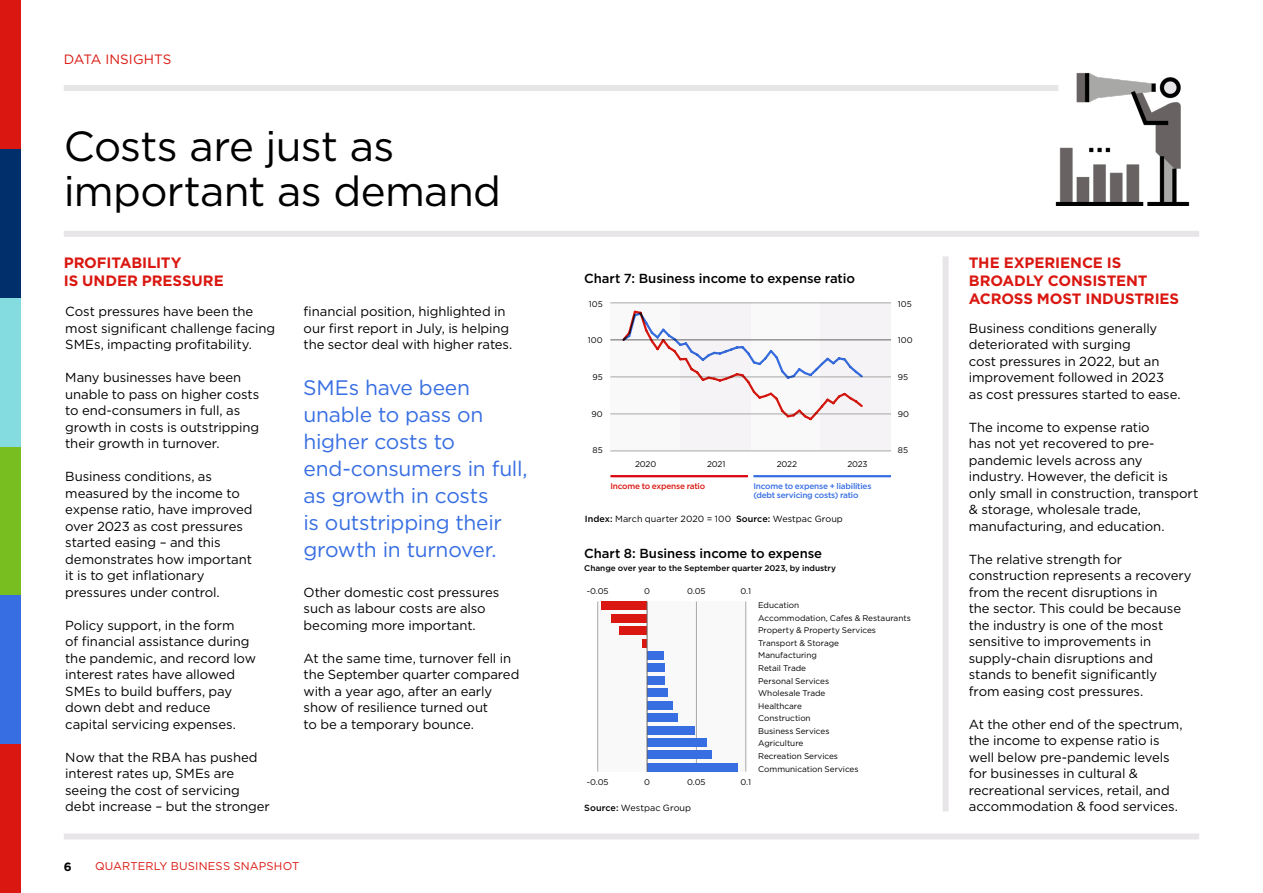
<style>
.page{position:relative;width:1263px;height:893px;background:#fff}
.page>*{position:absolute;margin:0;border:0;box-sizing:border-box;transform-origin:0 0}
.t1{font:42px/45px "Gotham";letter-spacing:-.015em;color:#000}
.t2{font:21px/27px "Gotham";letter-spacing:-.015em;color:#376ee2}
.t3{font:700 15px/18px "Gotham";letter-spacing:-.005em;color:#da1710}
.t4{font:13.5px "Gotham";letter-spacing:.005em;color:#da1710}
.t5{font:13.2px/16.5px "Gotham";letter-spacing:-.01em;color:#000}
.t6{font:500 13.2px "Gotham";letter-spacing:-.005em;color:#000}
.t7{font:700 12px "Gotham";color:#000}
.t8{font:11.25px "Gotham";letter-spacing:.015em;color:#da1710}
.t9{font:9px "Gotham";letter-spacing:.005em;color:#000}
.t10{font:8.25px/12.6px "Gotham";letter-spacing:-.005em;color:#000}
.t11{font:500 8.25px/9px "Gotham";letter-spacing:-.025em;color:#376ee2}
.t12{font:500 8.25px "Gotham";color:#000}
.t13{font:500 8.25px "Gotham";letter-spacing:-.025em;color:#da1710}
.s1{font-weight:500}
</style>
<div class="page">
<div style="left:64px;top:231px;width:1135px;height:6px;background:#e7e5e8"></div>
<div style="left:64px;top:85px;width:994px;height:6px;background:#e7e5e8"></div>
<div style="left:64px;top:833px;width:1135px;height:6px;background:#e7e5e8"></div>
<div style="left:0;top:446px;width:21px;height:149px;background:#78be20"></div>
<div style="left:0;top:595px;width:21px;height:149px;background:#376ee2"></div>
<div style="left:0;top:744px;width:21px;height:149px;background:#da1710"></div>
<div style="left:0;top:149px;width:21px;height:149px;background:#002f6c"></div>
<div style="left:0;top:0;width:21px;height:149px;background:#da1710"></div>
<div style="left:0;top:298px;width:21px;height:148px;background:#84dce0"></div>
<img style="left:1055px;top:73px;width:135px;height:133px">
<div style="left:943px;top:256px;width:6px;height:555px;background:#e7e5e8"></div>
<div style="left:610px;top:302px;width:281px;height:149px;background:#faf9fa"></div>
<div style="left:680px;top:302px;width:71px;height:149px;background:#f5f3f5"></div>
<div style="left:821px;top:302px;width:70px;height:149px;background:#f5f3f5"></div>
<hr style="left:610px;top:451px;width:281px;height:1px;background:#a8a8a6">
<hr style="left:610px;top:414px;width:281px;height:1px;background:#a8a8a6">
<hr style="left:610px;top:376px;width:281px;height:1px;background:#a8a8a6">
<hr style="left:610px;top:339px;width:281px;height:1px;background:#686362">
<hr style="left:610px;top:302px;width:281px;height:1px;background:#a8a8a6">
<hr style="left:610px;top:475px;width:138px;height:2px;background:#da0310">
<hr style="left:753px;top:475px;width:138px;height:2px;background:#376ee2">
<svg style="left:621px;top:310px;width:243px;height:111px"></svg>
<div style="left:597px;top:601px;width:149px;height:171px;background:#faf9fa"></div>
<hr style="left:745px;top:601px;width:1px;height:171px;background:#a8a8a6">
<hr style="left:696px;top:601px;width:1px;height:171px;background:#a8a8a6">
<hr style="left:597px;top:601px;width:1px;height:171px;background:#a8a8a6">
<div style="left:601px;top:601px;width:46px;height:9px;background:#da1710"></div>
<div style="left:611px;top:614px;width:36px;height:8px;background:#da1710"></div>
<div style="left:620px;top:626px;width:27px;height:9px;background:#da1710"></div>
<svg style="left:643px;top:639px;width:4px;height:8px"></svg>
<div style="left:647px;top:651px;width:17px;height:9px;background:#376ee2"></div>
<div style="left:647px;top:664px;width:17px;height:8px;background:#376ee2"></div>
<div style="left:647px;top:676px;width:18px;height:9px;background:#376ee2"></div>
<div style="left:647px;top:688px;width:20px;height:9px;background:#376ee2"></div>
<div style="left:647px;top:701px;width:25px;height:8px;background:#376ee2"></div>
<div style="left:647px;top:713px;width:31px;height:9px;background:#376ee2"></div>
<div style="left:647px;top:726px;width:48px;height:8px;background:#376ee2"></div>
<div style="left:647px;top:738px;width:60px;height:9px;background:#376ee2"></div>
<div style="left:647px;top:751px;width:65px;height:8px;background:#376ee2"></div>
<div style="left:647px;top:763px;width:90px;height:9px;background:#376ee2"></div>
<hr style="left:647px;top:601px;width:1px;height:171px;background:#686362">
<p class="t4" style="left:64px;top:50px;width:109px">DATA INSIGHTS</p>
<h1 class="t1" style="left:64px;top:123px;width:439px">Costs are just as important as demand</h1>
<p class="t3" style="left:64px;top:253px;width:161px">PROFITABILITY<br>IS UNDER PRESSURE</p>
<p class="t3" style="left:969px;top:253px;width:212px">THE EXPERIENCE IS<br>BROADLY CONSISTENT<br>ACROSS MOST INDUSTRIES</p>
<p class="t6" style="left:584px;top:269px;width:272px">Chart 7: Business income to expense ratio</p>
<p class="t10" style="left:898px;top:297px;width:16px">105</p>
<p class="t10" style="left:898px;top:334px;width:16px">100</p>
<p class="t10" style="left:898px;top:371px;width:12px">95</p>
<p class="t10" style="left:589px;top:297px;width:16px">105</p>
<p class="t10" style="left:588px;top:334px;width:16px">100</p>
<p class="t10" style="left:592px;top:371px;width:12px">95</p>
<p class="t5" style="left:304px;top:303px;width:210px">financial position, highlighted in our first report in July, is helping the sector deal with higher rates.</p>
<h2 class="t2" style="left:303px;top:374px;width:226px">SMEs have been unable to pass on higher costs to end-consumers in full, as growth in costs<br>is outstripping their growth in turnover.</h2>
<p class="t5" style="left:65px;top:303px;width:211px">Cost pressures have been the most significant challenge facing<br>SMEs, impacting profitability.</p>
<p class="t5" style="left:65px;top:369px;width:196px">Many businesses have been unable to pass on higher costs to end-consumers in full, as growth in costs is outstripping their growth in turnover.</p>
<p class="t5" style="left:65px;top:468px;width:189px">Business conditions, as measured by the income to expense ratio, have improved over 2023 as cost pressures started easing – and this demonstrates how important it is to get inflationary pressures under control.</p>
<p class="t5" style="left:65px;top:617px;width:192px">Policy support, in the form<br>of financial assistance during the pandemic, and record low interest rates have allowed<br>SMEs to build buffers, pay down debt and reduce capital servicing expenses.</p>
<p class="t5" style="left:65px;top:749px;width:206px">Now that the RBA has pushed interest rates up, SMEs are seeing the cost of servicing debt increase – but the stronger</p>
<p class="t5" style="left:969px;top:320px;width:213px">Business conditions generally deteriorated with surging<br>cost pressures in 2022, but an improvement followed in 2023 as cost pressures started to ease.</p>
<p class="t5" style="left:969px;top:419px;width:231px">The income to expense ratio<br>has not yet recovered to pre&shy;pandemic levels across any industry. However, the deficit is only small in construction, transport &amp; storage, wholesale trade, manufacturing, and education.</p>
<p class="t5" style="left:969px;top:551px;width:224px">The relative strength for construction represents a recovery from the recent disruptions in<br>the sector. This could be because the industry is one of the most sensitive to improvements in supply-chain disruptions and stands to benefit significantly<br>from easing cost pressures.</p>
<p class="t5" style="left:969px;top:716px;width:215px">At the other end of the spectrum, the income to expense ratio is well below pre-pandemic levels for businesses in cultural &amp; recreational services, retail, and accommodation &amp; food services.</p>
<p class="t10" style="left:898px;top:407px;width:13px">90</p>
<p class="t10" style="left:591px;top:407px;width:13px">90</p>
<p class="t10" style="left:898px;top:444px;width:12px">85</p>
<p class="t10" style="left:592px;top:444px;width:12px">85</p>
<p class="t10" style="left:635px;top:457px;width:23px">2020</p>
<p class="t10" style="left:707px;top:457px;width:20px">2021</p>
<p class="t10" style="left:777px;top:457px;width:22px">2022</p>
<p class="t10" style="left:847px;top:457px;width:22px">2023</p>
<p class="t13" style="left:610px;top:480px;width:96px">Income to expense ratio</p>
<p class="t11" style="left:753px;top:481px;width:120px">Income to expense + liabilities (debt servicing costs) ratio</p>
<p class="t9" style="left:585px;top:513px;width:260px"><span class="s1">Index:</span> March quarter 2020 = 100 <span class="s1">Source:</span> Westpac Group</p>
<p class="t6" style="left:584px;top:544px;width:239px">Chart 8: Business income to expense</p>
<p class="t12" style="left:584px;top:563px;width:253px">Change over year to the September quarter 2023, by industry</p>
<p class="t10" style="left:587px;top:585px;width:23px">-0.05</p>
<p class="t10" style="left:644px;top:585px;width:7px">0</p>
<p class="t10" style="left:687px;top:585px;width:20px">0.05</p>
<p class="t10" style="left:741px;top:585px;width:12px">0.1</p>
<p class="t5" style="left:304px;top:584px;width:197px">Other domestic cost pressures such as labour costs are also becoming more important.</p>
<p class="t5" style="left:304px;top:650px;width:217px">At the same time, turnover fell in the September quarter compared with a year ago, after an early show of resilience turned out<br>to be a temporary bounce.</p>
<p class="t10" style="left:758px;top:599px;width:154px">Education<br>Accommodation, Cafes &amp; Restaurants<br>Property &amp; Property Services<br>Transport &amp; Storage<br>Manufacturing<br>Retail Trade<br>Personal Services<br>Wholesale Trade<br>Healthcare<br>Construction<br>Business Services<br>Agriculture<br>Recreation Services<br>Communication Services</p>
<p class="t10" style="left:587px;top:775px;width:23px">-0.05</p>
<p class="t10" style="left:644px;top:775px;width:7px">0</p>
<p class="t10" style="left:687px;top:775px;width:20px">0.05</p>
<p class="t10" style="left:741px;top:775px;width:12px">0.1</p>
<p class="t9" style="left:584px;top:802px;width:108px"><span class="s1">Source:</span> Westpac Group</p>
<p class="t7" style="left:64px;top:859px;width:9px">6</p>
<p class="t8" style="left:95px;top:859px;width:206px">QUARTERLY BUSINESS SNAPSHOT</p>
</div>
